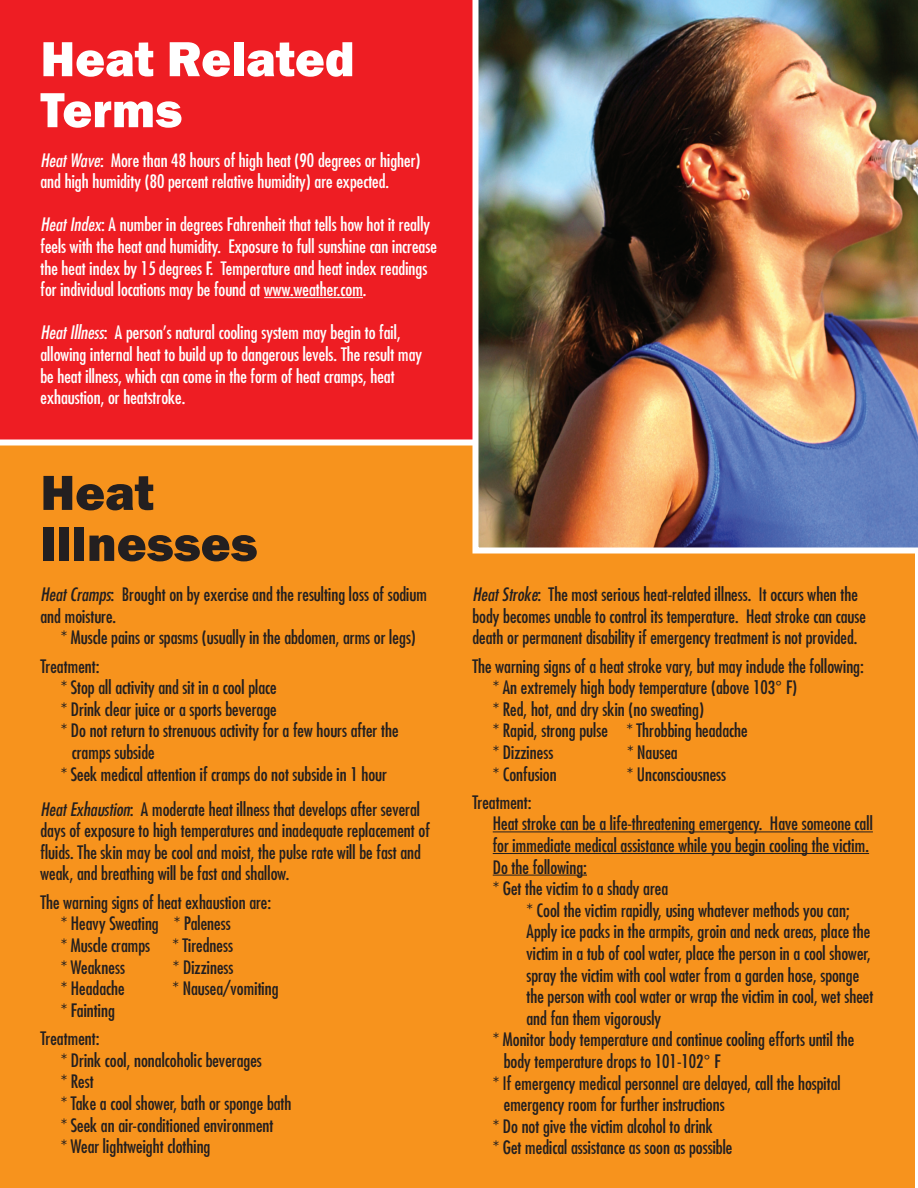
<style>
.page{position:relative;width:918px;height:1188px;background:#fff}
.page>*{position:absolute;margin:0;border:0;box-sizing:border-box;transform-origin:0 0}
.t1{font:800 51px/51px "Franklin Gothic";color:#fff}
.t2{font:800 51px/51px "Franklin Gothic";color:#231f20}
.t3{font:condensed 18px/21.6px "Futura";color:#231f20}
.t4{font:condensed 18px/21.6px "Futura";color:#fff}
.s1{font-style:italic}
.s2{font-family:"Arial";font-stretch:normal}
</style>
<div class="page">
<div style="left:0;top:0;width:492px;height:443px;background:#ee1d23"></div>
<div style="left:0;top:442px;width:918px;height:746px;background:#f7931d"></div>
<img style="left:472px;top:0;width:446px;height:554px">
<hr style="left:264px;top:297px;width:99px;height:1px;background:#fff">
<hr style="left:493px;top:831px;width:380px;height:1px;background:#231f20">
<hr style="left:493px;top:853px;width:376px;height:1px;background:#231f20">
<hr style="left:493px;top:875px;width:94px;height:1px;background:#231f20">
<div style="left:0;top:440px;width:475px;height:6px;background:#fff"></div>
<hr style="left:915px;top:551px;width:3px;height:637px;background:#fff">
<h1 class="t1" style="left:40px;top:33px;width:316px">Heat Related<br>Terms</h1>
<p class="t4" style="left:40px;top:149px;width:382px"><span class="s1">Heat Wave</span>: More than 48 hours of high heat (90 degrees or higher) and high humidity (80 percent relative humidity) are expected.</p>
<p class="t4" style="left:40px;top:214px;width:398px"><span class="s1">Heat Index</span>: A number in degrees Fahrenheit that tells how hot it really feels with the heat and humidity. Exposure to full sunshine can increase the heat index by 15 degrees F. Temperature and heat index readings for individual locations may be found at www.weather.com.</p>
<p class="t4" style="left:40px;top:322px;width:383px"><span class="s1">Heat Illness</span>: A person’s natural cooling system may begin to fail, allowing internal heat to build up to dangerous levels. The result may be heat illness, which can come in the form of heat cramps, heat exhaustion, or heatstroke.</p>
<h1 class="t2" style="left:40px;top:467px;width:219px">Heat<br>Illnesses</h1>
<p class="t3" style="left:40px;top:583px;width:388px"><span class="s1">Heat Cramps</span>: Brought on by exercise and the resulting loss of sodium and moisture.</p>
<p class="t3" style="left:40px;top:623px;width:377px;line-height:28.3px;text-indent:20px">* Muscle pains or spasms (usually in the abdomen, arms or legs)<br>Treatment:</p>
<p class="t3" style="left:61px;top:676px;width:218px">* Stop all activity and sit in a cool place</p>
<p class="t3" style="left:61px;top:698px;width:218px">* Drink clear juice or a sports beverage</p>
<p class="t3" style="left:61px;top:719px;width:339px">* Do not return to strenuous activity for a few hours after the</p>
<p class="t3" style="left:72px;top:741px;width:84px">cramps subside</p>
<p class="t3" style="left:61px;top:763px;width:328px">* Seek medical attention if cramps do not subside in 1 hour</p>
<p class="t3" style="left:40px;top:798px;width:391px"><span class="s1">Heat Exhaustion</span>: A moderate heat illness that develops after several days of exposure to high temperatures and inadequate replacement of fluids. The skin may be cool and moist, the pulse rate will be fast and weak, and breathing will be fast and shallow.</p>
<p class="t3" style="left:61px;top:891px;width:212px;text-indent:-20px">The warning signs of heat exhaustion are: * Heavy Sweating * Paleness<br>* Muscle cramps * Tiredness<br>* Weakness</p>
<p class="t3" style="left:173px;top:956px;width:62px">* Dizziness</p>
<p class="t3" style="left:61px;top:977px;width:65px">* Headache</p>
<p class="t3" style="left:173px;top:977px;width:108px">* Nausea/vomiting</p>
<p class="t3" style="left:40px;top:996px;width:76px;line-height:28.3px;text-indent:20px">* Fainting<br>Treatment:</p>
<p class="t3" style="left:61px;top:1049px;width:232px">* Drink cool, nonalcoholic beverages<br>* Rest<br>* Take a cool shower, bath or sponge bath * Seek an air-conditioned environment<br>* Wear lightweight clothing</p>
<p class="t3" style="left:472px;top:583px;width:395px"><span class="s1">Heat Stroke</span>: The most serious heat-related illness. It occurs when the body becomes unable to control its temperature. Heat stroke can cause death or permanent disability if emergency treatment is not provided.</p>
<p class="t3" style="left:493px;top:655px;width:373px;text-indent:-20px">The warning signs of a heat stroke vary, but may include the following: * An extremely high body temperature (above 103<span class="s2">°</span> F)<br>* Red, hot, and dry skin (no sweating)<br>* Rapid, strong pulse * Throbbing headache<br>* Dizziness</p>
<p class="t3" style="left:627px;top:741px;width:52px">* Nausea</p>
<p class="t3" style="left:493px;top:763px;width:65px">* Confusion</p>
<p class="t3" style="left:627px;top:763px;width:101px">* Unconsciousness</p>
<p class="t3" style="left:493px;top:791px;width:382px;text-indent:-20px">Treatment:<br>Heat stroke can be a life-threatening emergency. Have someone call for immediate medical assistance while you begin cooling the victim.<br>Do the following:<br>* Get the victim to a shady area</p>
<p class="t3" style="left:526px;top:899px;width:325px">* Cool the victim rapidly, using whatever methods you can;</p>
<p class="t3" style="left:526px;top:921px;width:345px">Apply ice packs in the armpits, groin and neck areas, place the</p>
<p class="t3" style="left:526px;top:942px;width:346px">victim in a tub of cool water, place the person in a cool shower,</p>
<p class="t3" style="left:526px;top:964px;width:334px">spray the victim with cool water from a garden hose, sponge</p>
<p class="t3" style="left:526px;top:985px;width:348px">the person with cool water or wrap the victim in cool, wet sheet</p>
<p class="t3" style="left:526px;top:1007px;width:136px">and fan them vigorously</p>
<p class="t3" style="left:493px;top:1029px;width:363px">* Monitor body temperature and continue cooling efforts until the</p>
<p class="t3" style="left:504px;top:1050px;width:218px">body temperature drops to 101-102<span class="s2">°</span> F</p>
<p class="t3" style="left:493px;top:1072px;width:350px">* If emergency medical personnel are delayed, call the hospital</p>
<p class="t3" style="left:504px;top:1093px;width:222px">emergency room for further instructions</p>
<p class="t3" style="left:493px;top:1115px;width:222px">* Do not give the victim alcohol to drink</p>
<p class="t3" style="left:493px;top:1137px;width:241px">* Get medical assistance as soon as possible</p>
</div>
